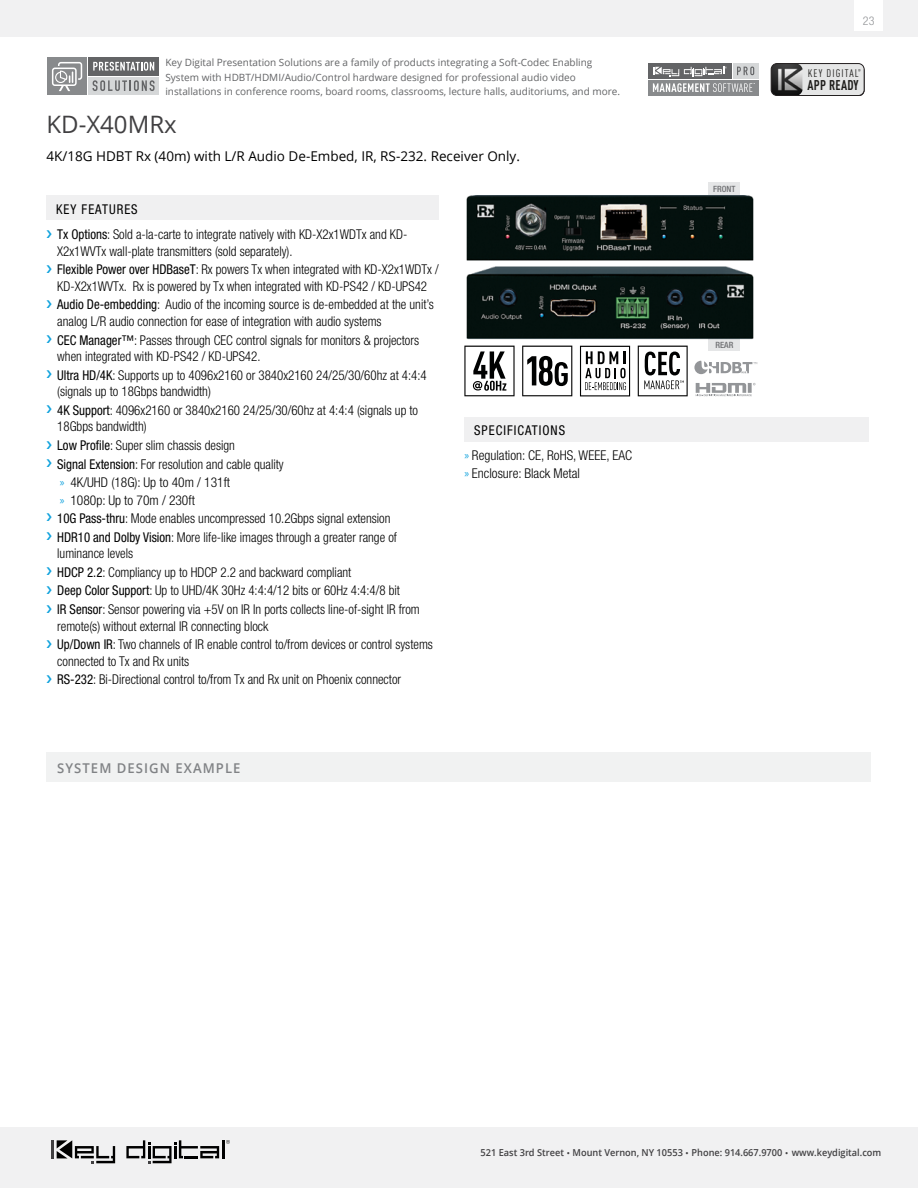
<style>
.page{position:relative;width:918px;height:1188px;background:#fff}
.page>*{position:absolute;margin:0;border:0;box-sizing:border-box;transform-origin:0 0}
.t1{font:24px "Open Sans";color:#414042}
.t2{font:700 13.95px "DIN Cond";letter-spacing:.02em;color:#1d1c1a;scale:.93 1}
.t3{font:300 condensed 13.5px/18.6px "Helvetica Neue";color:#000;scale:.96 1}
.t4{font:300 condensed 13.5px/25.2px "Helvetica Neue";color:#000}
.t5{font:13.5px "Open Sans";color:#000}
.t6{font:600 13.5px "Open Sans";letter-spacing:.08em;color:#808285}
.t7{font:700 13.2px "DIN Cond";letter-spacing:.02em;color:#1d1c1a;scale:.93 1}
.t8{font:300 condensed 12px "Helvetica Neue";color:#939598}
.t9{font:10.95px "DIN Cond";letter-spacing:.1em;color:#1d1c1a}
.t10{font:10.35px "DIN Cond";letter-spacing:.1em;color:#1d1c1a}
.t11{font:10.05px/14.2px "Open Sans";color:#636466}
.t12{font:600 9.6px "Open Sans";color:#414042;scale:.96 1}
.t13{font:500 condensed 8.7px "Helvetica Neue";color:#6d6e71}
.s1{font-weight:400}
.s2{font-family:"Myriad Pro";font-weight:400;font-stretch:normal;font-size:11.25px;color:#10a2dd}
</style>
<div class="page">
<div style="left:0;top:0;width:918px;height:36px;background:#f1f1f2"></div>
<div style="left:854px;top:0;width:29px;height:30px;background:#fff"></div>
<div style="left:0;top:1128px;width:918px;height:60px;background:#f1f1f2"></div>
<hr style="left:51px;top:1140px;width:3px;height:18px;background:#414042">
<hr style="left:222px;top:1140px;width:3px;height:18px;background:#000">
<svg style="left:126px;top:1140px;width:93px;height:23px"></svg>
<svg style="left:57px;top:1140px;width:58px;height:23px"></svg>
<svg style="left:226px;top:1140px;width:4px;height:3px"></svg>
<div style="left:708px;top:338px;width:32px;height:13px;background:#e5e6e7"></div>
<div style="left:708px;top:183px;width:32px;height:12px;background:#e5e6e7"></div>
<div style="left:648px;top:80px;width:111px;height:16px;background:#888a8c"></div>
<div style="left:649px;top:63px;width:83px;height:16px;background:#636466"></div>
<div style="left:733px;top:63px;width:26px;height:16px;background:#d5d7d8"></div>
<svg style="left:653px;top:83px;width:102px;height:9px"></svg>
<svg style="left:737px;top:67px;width:17px;height:8px"></svg>
<svg style="left:653px;top:67px;width:74px;height:9px"></svg>
<div style="left:771px;top:64px;width:93px;height:32px;background:#e5e6e6;border-radius:6px"></div>
<img style="left:771px;top:64px;width:31px;height:32px">
<div style="left:771px;top:63px;width:93px;height:33px;border:1px solid #231f20;border-radius:6px"></div>
<div style="left:46px;top:196px;width:393px;height:24px;background:#f0f0f1"></div>
<div style="left:46px;top:753px;width:825px;height:29px;background:#f1f2f2"></div>
<div style="left:88px;top:77px;width:71px;height:18px;background:#d5d7d8"></div>
<div style="left:47px;top:57px;width:40px;height:38px;background:#888a8c"></div>
<svg style="left:93px;top:80px;width:62px;height:11px"></svg>
<div style="left:88px;top:57px;width:71px;height:19px;background:#636466"></div>
<svg style="left:93px;top:62px;width:61px;height:9px"></svg>
<svg style="left:52px;top:62px;width:30px;height:29px"></svg>
<div style="left:464px;top:417px;width:405px;height:24px;background:#f0f0f1"></div>
<svg style="left:464px;top:346px;width:51px;height:50px"></svg>
<svg style="left:522px;top:346px;width:50px;height:50px"></svg>
<svg style="left:638px;top:346px;width:50px;height:50px"></svg>
<svg style="left:696px;top:383px;width:60px;height:13px"></svg>
<svg style="left:694px;top:361px;width:63px;height:13px"></svg>
<svg style="left:580px;top:346px;width:50px;height:50px"></svg>
<img style="left:466px;top:196px;width:288px;height:144px">
<p class="t11" style="left:165px;top:55px;width:456px">Key Digital Presentation Solutions are a family of products integrating a Soft-Codec Enabling<br>System with HDBT/HDMI/Audio/Control hardware designed for professional audio video installations in conference rooms, board rooms, classrooms, lecture halls, auditoriums, and more.</p>
<h1 class="t1" style="left:46px;top:108px;width:132px">KD-X40MRx</h1>
<p class="t5" style="left:46px;top:146px;width:475px">4K/18G HDBT Rx (40m) with L/R Audio De-Embed, IR, RS-232. Receiver Only.</p>
<p class="t3" style="left:56px;top:196px;width:367px;line-height:25.2px"><span class="s1">KEY FEATURES<br>Tx Options</span>: Sold a-la-carte to integrate natively with KD-X2x1WDTx and KD-</p>
<p class="t3" style="left:57px;top:241px;width:399px">X2x1WVTx wall-plate transmitters (sold separately).<br><span class="s1">Flexible Power over HDBaseT</span>: Rx powers Tx when integrated with KD-X2x1WDTx /</p>
<p class="t3" style="left:57px;top:277px;width:394px">KD-X2x1WVTx. Rx is powered by Tx when integrated with KD-PS42 / KD-UPS42<br><span class="s1">Audio De-embedding</span>: Audio of the incoming source is de-embedded at the unit’s</p>
<p class="t3" style="left:57px;top:312px;width:379px">analog L/R audio connection for ease of integration with audio systems<br><span class="s1">CEC Manager™</span>: Passes through CEC control signals for monitors &amp; projectors</p>
<p class="t3" style="left:57px;top:347px;width:386px">when integrated with KD-PS42 / KD-UPS42.<br><span class="s1">Ultra HD/4K</span>: Supports up to 4096x2160 or 3840x2160 24/25/30/60hz at 4:4:4</p>
<p class="t3" style="left:57px;top:382px;width:377px">(signals up to 18Gbps bandwidth)<br><span class="s1">4K Support</span>: 4096x2160 or 3840x2160 24/25/30/60hz at 4:4:4 (signals up to</p>
<p class="t3" style="left:57px;top:417px;width:355px">18Gbps bandwidth)<br><span class="s1">Low Profile</span>: Super slim chassis design<br><span class="s1">Signal Extension</span>: For resolution and cable quality<br><span class="s2">»</span> 4K/UHD (18G): Up to 40m / 131ft<br><span class="s2">»</span> 1080p: Up to 70m / 230ft<br><span class="s1">10G Pass-thru</span>: Mode enables uncompressed 10. 2Gbps signal extension <span class="s1">HDR10 and Dolby Vision</span>: More life-like images through a greater range of</p>
<p class="t3" style="left:57px;top:544px;width:379px">luminance levels<br><span class="s1">HDCP 2.2</span>: Compliancy up to HDCP 2. 2 and backward compliant<br><span class="s1">Deep Color Support</span>: Up to UHD/4K 30Hz 4:4:4/12 bits or 60Hz 4:4:4/8 bit<br><span class="s1">IR Sensor</span>: Sensor powering via +5V on IR In ports collects line-of-sight IR from</p>
<p class="t3" style="left:57px;top:616px;width:393px">remote(s) without external IR connecting block<br><span class="s1">Up/Down IR</span>: Two channels of IR enable control to/from devices or control systems</p>
<p class="t3" style="left:57px;top:652px;width:360px">connected to Tx and Rx units<br><span class="s1">RS-232</span>: Bi-Directional control to/from Tx and Rx unit on Phoenix connector</p>
<p class="t4" style="left:464px;top:418px;width:169px;text-indent:10px"><span class="s1">SPECIFICATIONS<br></span><span class="s2">»</span> Regulation: CE, RoHS, WEEE, EAC</p>
<p class="t4" style="left:464px;top:461px;width:117px"><span class="s2">»</span> Enclosure: Black Metal</p>
<p class="t6" style="left:57px;top:758px;width:185px">SYSTEM DESIGN EXAMPLE</p>
<p class="t13" style="left:713px;top:184px;width:24px">FRONT</p>
<p class="t13" style="left:715px;top:340px;width:19px">REAR</p>
<p class="t8" style="left:863px;top:14px;width:13px">23</p>
<p class="t9" style="left:808px;top:67px;width:52px">KEY DIGITAL</p>
<p class="t2" style="left:808px;top:77px;width:57px">APP READY</p>
<p class="t10" style="left:811px;top:69px;width:50px">KEY DIGITAL</p>
<p class="t7" style="left:810px;top:78px;width:54px">APP READY</p>
<p class="t12" style="left:481px;top:1146px;width:419px">521 East 3rd Street <sup>.</sup> Mount Vernon, NY 10553 <sup>.</sup> Phone: 914.667.9700 <sup>.</sup> www.keydigital.com</p>
</div>
